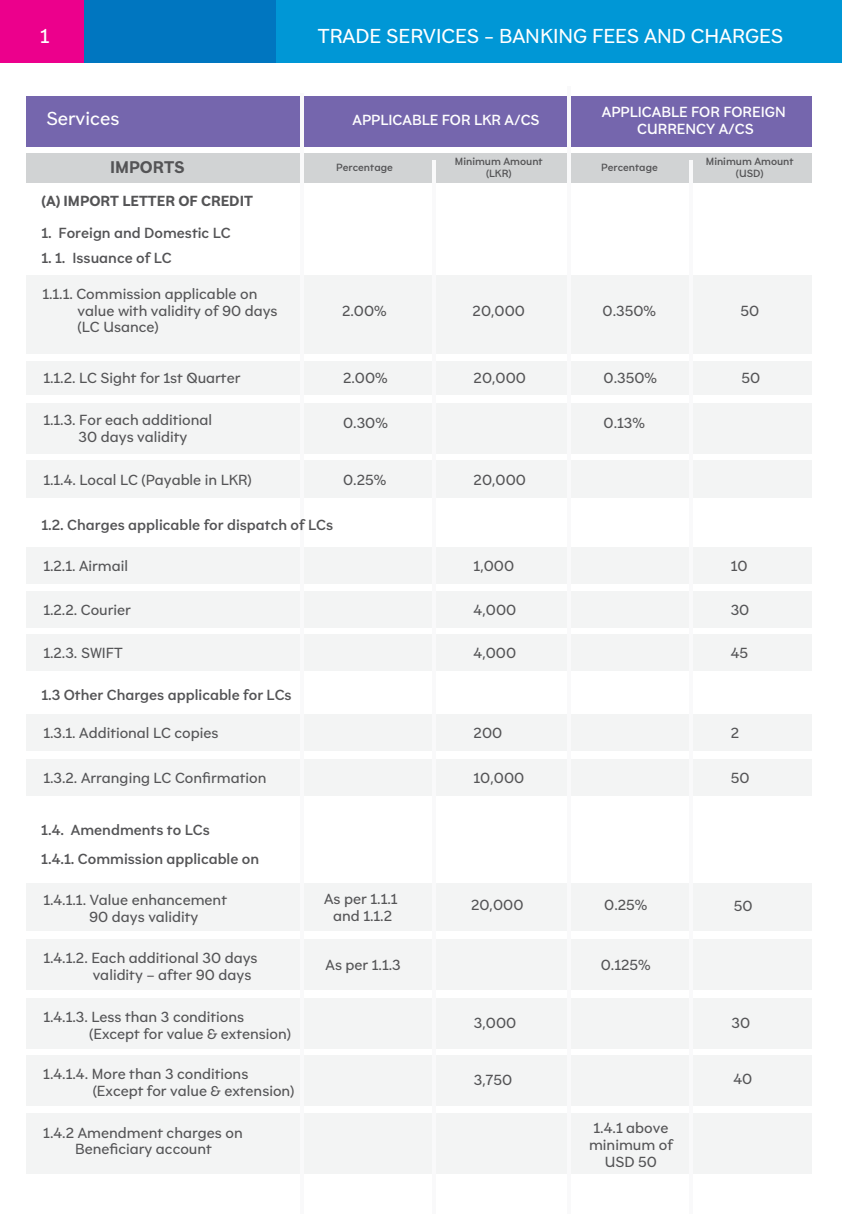
<style>
.page{position:relative;width:842px;height:1214px;background:#fff}
.page>*{position:absolute;margin:0;border:0;box-sizing:border-box;transform-origin:0 0}
.t1{font:19.3px "Brutalista Alt";color:#fff}
.t2{font:18px "Brutalista Alt";color:#fff}
.t3{font:700 16.2px "Brutalista Alt";color:#545456}
.t4{font:14px/16.8px "Brutalista Alt";color:#545456}
.t5{font:500 14px "Brutalista Alt";color:#545456}
.t6{font:500 14px/16.8px "Brutalista Alt";color:#fff;text-align:center}
.t7{font:700 14px "Brutalista Alt";color:#545456}
.t8{font:500 10px/12px "Brutalista Alt";color:#545456;text-align:center}
</style>
<div class="page">
<div style="left:26px;top:1055px;width:785px;height:50px;background:#f3f4f4"></div>
<div style="left:26px;top:547px;width:785px;height:36px;background:#f3f4f4"></div>
<div style="left:26px;top:591px;width:785px;height:36px;background:#f3f4f4"></div>
<div style="left:26px;top:634px;width:785px;height:36px;background:#f3f4f4"></div>
<div style="left:26px;top:714px;width:785px;height:36px;background:#f3f4f4"></div>
<div style="left:26px;top:883px;width:785px;height:47px;background:#f3f4f4"></div>
<div style="left:26px;top:939px;width:785px;height:50px;background:#f3f4f4"></div>
<div style="left:26px;top:998px;width:785px;height:50px;background:#f3f4f4"></div>
<div style="left:26px;top:1113px;width:785px;height:61px;background:#f3f4f4"></div>
<div style="left:26px;top:276px;width:785px;height:78px;background:#f3f4f4"></div>
<div style="left:26px;top:361px;width:785px;height:33px;background:#f3f4f4"></div>
<div style="left:26px;top:403px;width:785px;height:50px;background:#f3f4f4"></div>
<div style="left:26px;top:460px;width:785px;height:37px;background:#f3f4f4"></div>
<div style="left:26px;top:759px;width:785px;height:36px;background:#f3f4f4"></div>
<div style="left:26px;top:153px;width:785px;height:29px;background:#d1d3d4"></div>
<div style="left:26px;top:96px;width:785px;height:51px;background:#7566ad"></div>
<div style="left:0;top:0;width:84px;height:63px;background:#ec008c"></div>
<hr style="left:300px;top:93px;width:4px;height:1121px;background:#f9f9fa">
<hr style="left:567px;top:87px;width:4px;height:1127px;background:#f9f9fa">
<hr style="left:432px;top:161px;width:4px;height:1053px;background:#f9f9fa">
<hr style="left:689px;top:161px;width:4px;height:1053px;background:#f9f9fa">
<div style="left:276px;top:0;width:566px;height:63px;background:#0097d6"></div>
<div style="left:84px;top:0;width:192px;height:63px;background:#0076c0"></div>
<h1 class="t1" style="left:40px;top:23px;width:11px">1</h1>
<p class="t2" style="left:46px;top:107px;width:75px">Services</p>
<p class="t3" style="left:110px;top:156px;width:76px">IMPORTS</p>
<p class="t7" style="left:41px;top:191px;width:213px">(A) IMPORT LETTER OF CREDIT</p>
<p class="t5" style="left:41px;top:223px;width:191px">1. Foreign and Domestic LC</p>
<p class="t5" style="left:41px;top:248px;width:132px">1. 1. Issuance of LC</p>
<p class="t4" style="left:78px;top:285px;width:202px;text-indent:-35px">1.1.1. Commission applicable on value with validity of 90 days (LC Usance)</p>
<h1 class="t1" style="left:318px;top:23px;width:467px">TRADE SERVICES - BANKING FEES AND CHARGES</h1>
<p class="t6" style="left:352px;top:111px;width:189px">APPLICABLE FOR LKR A/CS</p>
<p class="t6" style="left:602px;top:103px;width:185px">APPLICABLE FOR FOREIGN<br>CURRENCY A/CS</p>
<p class="t8" style="left:336px;top:161px;width:58px">Percentage</p>
<p class="t8" style="left:455px;top:155px;width:89px">Minimum Amount (LKR)</p>
<p class="t8" style="left:601px;top:161px;width:58px">Percentage</p>
<p class="t8" style="left:706px;top:155px;width:89px">Minimum Amount (USD)</p>
<p class="t4" style="left:342px;top:302px;width:46px">2.00%</p>
<p class="t4" style="left:473px;top:302px;width:54px">20,000</p>
<p class="t4" style="left:603px;top:302px;width:55px">0.350%</p>
<p class="t4" style="left:740px;top:302px;width:20px">50</p>
<p class="t4" style="left:43px;top:369px;width:199px">1.1.2. LC Sight for 1st Quarter</p>
<p class="t4" style="left:343px;top:369px;width:46px">2.00%</p>
<p class="t4" style="left:474px;top:369px;width:54px">20,000</p>
<p class="t4" style="left:604px;top:369px;width:55px">0.350%</p>
<p class="t4" style="left:741px;top:369px;width:20px">50</p>
<p class="t4" style="left:79px;top:411px;width:135px;text-indent:-35px">1.1.3. For each additional<br>30 days validity</p>
<p class="t4" style="left:343px;top:414px;width:47px">0.30%</p>
<p class="t4" style="left:604px;top:414px;width:43px">0.13%</p>
<p class="t4" style="left:43px;top:471px;width:210px">1.1.4. Local LC (Payable in LKR)</p>
<p class="t4" style="left:343px;top:471px;width:45px">0.25%</p>
<p class="t4" style="left:474px;top:471px;width:54px">20,000</p>
<p class="t5" style="left:41px;top:515px;width:293px">1.2. Charges applicable for dispatch of LCs</p>
<p class="t4" style="left:43px;top:557px;width:86px">1.2.1. Airmail</p>
<p class="t4" style="left:474px;top:557px;width:42px">1,000</p>
<p class="t4" style="left:731px;top:557px;width:18px">10</p>
<p class="t4" style="left:43px;top:601px;width:89px">1.2.2. Courier</p>
<p class="t4" style="left:474px;top:601px;width:44px">4,000</p>
<p class="t4" style="left:731px;top:601px;width:20px">30</p>
<p class="t4" style="left:43px;top:644px;width:81px">1.2.3. SWIFT</p>
<p class="t4" style="left:474px;top:644px;width:44px">4,000</p>
<p class="t4" style="left:731px;top:644px;width:19px">45</p>
<p class="t5" style="left:41px;top:685px;width:252px">1.3 Other Charges applicable for LCs</p>
<p class="t4" style="left:43px;top:724px;width:177px">1.3.1. Additional LC copies</p>
<p class="t4" style="left:474px;top:724px;width:30px">200</p>
<p class="t4" style="left:731px;top:724px;width:10px">2</p>
<p class="t4" style="left:43px;top:769px;width:225px">1.3.2. Arranging LC Confirmation</p>
<p class="t4" style="left:474px;top:769px;width:52px">10,000</p>
<p class="t4" style="left:731px;top:769px;width:20px">50</p>
<p class="t5" style="left:41px;top:820px;width:170px">1.4. Amendments to LCs</p>
<p class="t5" style="left:41px;top:849px;width:219px">1.4.1. Commission applicable on</p>
<p class="t4" style="left:324px;top:890px;width:75px;text-align:center">As per 1.1.1 and 1.1.2</p>
<p class="t4" style="left:89px;top:891px;width:139px;text-indent:-46px">1.4.1.1. Value enhancement<br>90 days validity</p>
<p class="t4" style="left:604px;top:896px;width:45px">0.25%</p>
<p class="t4" style="left:734px;top:897px;width:20px">50</p>
<p class="t4" style="left:326px;top:956px;width:77px">As per 1.1.3</p>
<p class="t4" style="left:471px;top:896px;width:54px">20,000</p>
<p class="t4" style="left:93px;top:949px;width:166px;text-indent:-49px">1.4.1.2. Each additional 30 days validity – after 90 days</p>
<p class="t4" style="left:601px;top:956px;width:52px">0.125%</p>
<p class="t4" style="left:474px;top:1014px;width:44px">3,000</p>
<p class="t4" style="left:89px;top:1008px;width:203px;text-indent:-46px">1.4.1.3. Less than 3 conditions (Except for value &amp; extension)</p>
<p class="t4" style="left:731px;top:1014px;width:20px">30</p>
<p class="t4" style="left:733px;top:1070px;width:20px">40</p>
<p class="t4" style="left:93px;top:1065px;width:203px;text-indent:-49px">1.4.1.4. More than 3 conditions (Except for value &amp; extension)</p>
<p class="t4" style="left:43px;top:1123px;width:201px;text-align:center">1.4.2 Amendment charges on<br>Beneficiary account</p>
<p class="t4" style="left:474px;top:1071px;width:40px">3,750</p>
<p class="t4" style="left:589px;top:1119px;width:85px;text-align:center">1.4.1 above minimum of<br>USD 50</p>
</div>
